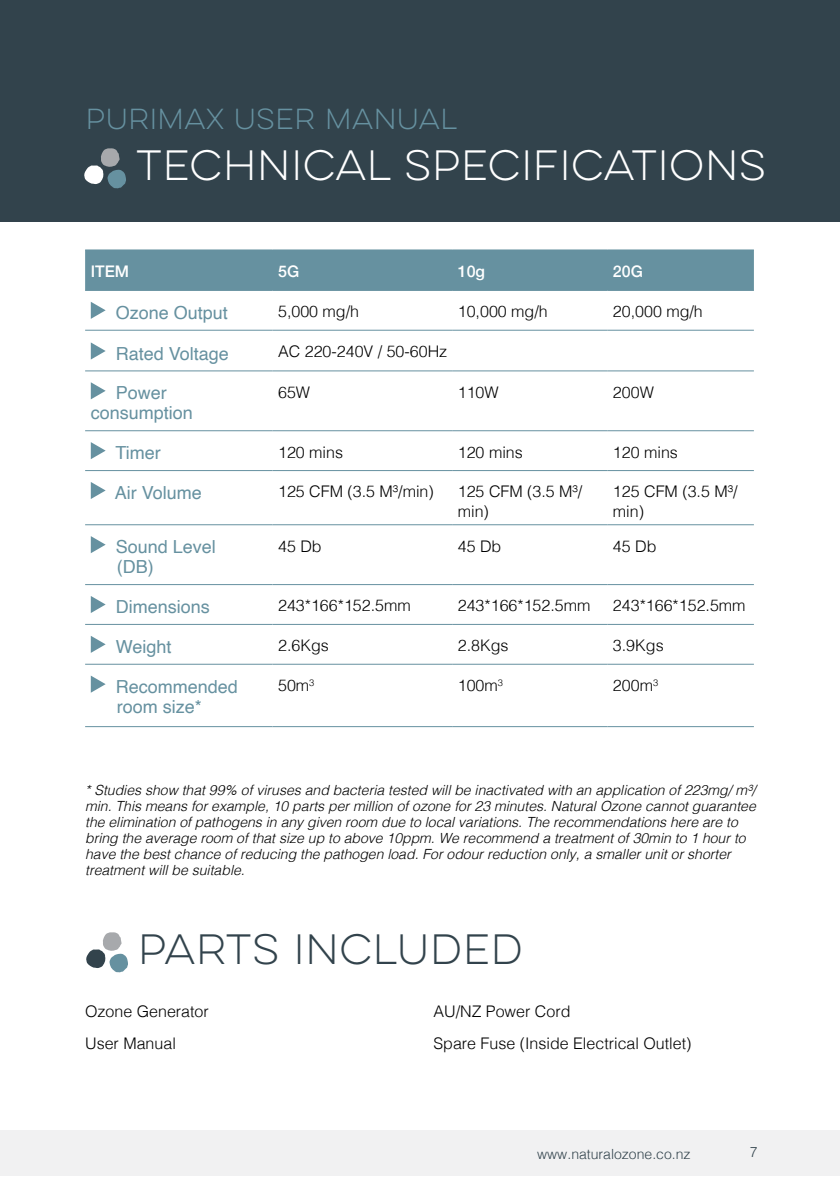
<style>
.page{position:relative;width:840px;height:1191px;background:#fff}
.page>*{position:absolute;margin:0;border:0;box-sizing:border-box;transform-origin:0 0}
.t1{font:38px "Lulo Clean One";letter-spacing:-.18em;color:#fff}
.t2{font:38px "Lulo Clean One";letter-spacing:-.18em;color:#32434c}
.t3{font:26px "Lulo Clean One";letter-spacing:-.18em;color:#6691a0}
.t4{font:18px/20px "Helvetica";color:#6691a0}
.t5{font:300 16px/20px "Helvetica";color:#000}
.t6{font:500 16px "Helvetica Neue";color:#fff}
.t7{font:italic 300 14px/16px "Helvetica";color:#000}
.t8{font:300 14px "Helvetica";color:#32434c}
</style>
<div class="page">
<div style="left:0;top:1130px;width:839px;height:45px;background:#f1f1f2"></div>
<div style="left:0;top:0;width:839px;height:222px;background:#32434c"></div>
<div style="left:85px;top:250px;width:668px;height:40px;background:#6691a0"></div>
<hr style="left:85px;top:249px;width:187px;height:1px;background:#6691a0">
<hr style="left:272px;top:249px;width:180px;height:1px;background:#6691a0">
<hr style="left:452px;top:249px;width:155px;height:1px;background:#6691a0">
<hr style="left:607px;top:249px;width:146px;height:1px;background:#6691a0">
<hr style="left:85px;top:290px;width:187px;height:1px;background:#6691a0">
<hr style="left:272px;top:290px;width:180px;height:1px;background:#6691a0">
<hr style="left:452px;top:290px;width:155px;height:1px;background:#6691a0">
<hr style="left:607px;top:290px;width:146px;height:1px;background:#6691a0">
<hr style="left:85px;top:330px;width:187px;height:1px;background:#6691a0">
<hr style="left:272px;top:330px;width:180px;height:1px;background:#6691a0">
<hr style="left:452px;top:330px;width:155px;height:1px;background:#6691a0">
<hr style="left:607px;top:330px;width:146px;height:1px;background:#6691a0">
<hr style="left:85px;top:370px;width:187px;height:1px;background:#6691a0">
<hr style="left:272px;top:370px;width:180px;height:1px;background:#6691a0">
<hr style="left:452px;top:370px;width:155px;height:1px;background:#6691a0">
<hr style="left:607px;top:370px;width:146px;height:1px;background:#6691a0">
<hr style="left:85px;top:430px;width:187px;height:1px;background:#6691a0">
<hr style="left:272px;top:430px;width:180px;height:1px;background:#6691a0">
<hr style="left:452px;top:430px;width:155px;height:1px;background:#6691a0">
<hr style="left:607px;top:430px;width:146px;height:1px;background:#6691a0">
<hr style="left:85px;top:470px;width:187px;height:1px;background:#6691a0">
<hr style="left:272px;top:470px;width:180px;height:1px;background:#6691a0">
<hr style="left:452px;top:470px;width:155px;height:1px;background:#6691a0">
<hr style="left:607px;top:470px;width:146px;height:1px;background:#6691a0">
<hr style="left:85px;top:524px;width:187px;height:1px;background:#6691a0">
<hr style="left:272px;top:524px;width:180px;height:1px;background:#6691a0">
<hr style="left:452px;top:524px;width:155px;height:1px;background:#6691a0">
<hr style="left:607px;top:524px;width:146px;height:1px;background:#6691a0">
<hr style="left:85px;top:584px;width:187px;height:1px;background:#6691a0">
<hr style="left:272px;top:584px;width:180px;height:1px;background:#6691a0">
<hr style="left:452px;top:584px;width:155px;height:1px;background:#6691a0">
<hr style="left:607px;top:584px;width:146px;height:1px;background:#6691a0">
<hr style="left:85px;top:624px;width:187px;height:1px;background:#6691a0">
<hr style="left:272px;top:624px;width:180px;height:1px;background:#6691a0">
<hr style="left:452px;top:624px;width:155px;height:1px;background:#6691a0">
<hr style="left:607px;top:624px;width:146px;height:1px;background:#6691a0">
<hr style="left:85px;top:663px;width:187px;height:1px;background:#6691a0">
<hr style="left:272px;top:663px;width:180px;height:1px;background:#6691a0">
<hr style="left:452px;top:663px;width:155px;height:1px;background:#6691a0">
<hr style="left:607px;top:663px;width:146px;height:1px;background:#6691a0">
<hr style="left:85px;top:726px;width:187px;height:1px;background:#6691a0">
<hr style="left:272px;top:726px;width:180px;height:1px;background:#6691a0">
<hr style="left:452px;top:726px;width:155px;height:1px;background:#6691a0">
<hr style="left:607px;top:726px;width:146px;height:1px;background:#6691a0">
<svg style="left:91px;top:302px;width:15px;height:17px"></svg>
<svg style="left:91px;top:342px;width:15px;height:17px"></svg>
<svg style="left:91px;top:382px;width:15px;height:17px"></svg>
<svg style="left:91px;top:442px;width:15px;height:17px"></svg>
<svg style="left:91px;top:482px;width:15px;height:17px"></svg>
<svg style="left:91px;top:536px;width:15px;height:17px"></svg>
<svg style="left:91px;top:596px;width:15px;height:17px"></svg>
<svg style="left:91px;top:636px;width:15px;height:17px"></svg>
<svg style="left:91px;top:675px;width:15px;height:17px"></svg>
<svg style="left:84px;top:148px;width:42px;height:40px"></svg>
<svg style="left:86px;top:932px;width:42px;height:40px"></svg>
<h2 class="t3" style="left:86px;top:100px;width:378px">PURIMAX USER MANUAL</h2>
<h1 class="t1" style="left:136px;top:139px;width:638px">TECHNICAL SPECIFICATIONS</h1>
<p class="t6" style="left:91px;top:258px;width:40px">ITEM</p>
<p class="t6" style="left:278px;top:258px;width:23px">5G</p>
<p class="t6" style="left:457px;top:258px;width:29px">10g</p>
<p class="t6" style="left:612px;top:258px;width:31px">20G</p>
<p class="t4" style="left:116px;top:303px;width:114px">Ozone Output</p>
<p class="t5" style="left:278px;top:300px;width:82px">5,000 mg/h</p>
<p class="t5" style="left:457px;top:300px;width:91px">10,000 mg/h</p>
<p class="t5" style="left:612px;top:300px;width:91px">20,000 mg/h</p>
<p class="t4" style="left:116px;top:344px;width:115px">Rated Voltage</p>
<p class="t5" style="left:278px;top:340px;width:170px">AC 220-240V / 50-60Hz</p>
<p class="t4" style="left:91px;top:383px;width:104px;text-align:center">Power consumption</p>
<p class="t5" style="left:278px;top:381px;width:34px">65W</p>
<p class="t5" style="left:457px;top:381px;width:42px">110W</p>
<p class="t5" style="left:612px;top:381px;width:42px">200W</p>
<p class="t4" style="left:115px;top:443px;width:47px">Timer</p>
<p class="t5" style="left:278px;top:441px;width:66px">120 mins</p>
<p class="t5" style="left:457px;top:441px;width:66px">120 mins</p>
<p class="t5" style="left:612px;top:441px;width:66px">120 mins</p>
<p class="t4" style="left:115px;top:483px;width:89px">Air Volume</p>
<p class="t5" style="left:278px;top:480px;width:157px">125 CFM (3.5 M³/min)</p>
<p class="t5" style="left:457px;top:480px;width:126px">125 CFM (3.5 M³/ min)</p>
<p class="t5" style="left:612px;top:480px;width:126px">125 CFM (3.5 M³/ min)</p>
<p class="t4" style="left:116px;top:537px;width:102px">Sound Level (DB)</p>
<p class="t5" style="left:278px;top:535px;width:45px">45 Db</p>
<p class="t5" style="left:457px;top:535px;width:45px">45 Db</p>
<p class="t5" style="left:612px;top:535px;width:45px">45 Db</p>
<p class="t4" style="left:116px;top:597px;width:96px">Dimensions</p>
<p class="t5" style="left:278px;top:594px;width:134px">243*166*152.5mm</p>
<p class="t5" style="left:457px;top:594px;width:134px">243*166*152.5mm</p>
<p class="t5" style="left:612px;top:594px;width:134px">243*166*152.5mm</p>
<p class="t4" style="left:116px;top:637px;width:57px">Weight</p>
<p class="t5" style="left:278px;top:634px;width:52px">2.6Kgs</p>
<p class="t5" style="left:457px;top:634px;width:52px">2.8Kgs</p>
<p class="t5" style="left:612px;top:634px;width:52px">3.9Kgs</p>
<p class="t4" style="left:116px;top:677px;width:124px">Recommended room size*</p>
<p class="t5" style="left:278px;top:674px;width:38px">50m<sup>3</sup></p>
<p class="t5" style="left:457px;top:674px;width:47px">100m<sup>3</sup></p>
<p class="t5" style="left:612px;top:674px;width:47px">200m<sup>3</sup></p>
<p class="t7" style="left:85px;top:781px;width:671px">* Studies show that 99% of viruses and bacteria tested will be inactivated with an application of 223mg/ m³/ min. This means for example, 10 parts per million of ozone for 23 minutes. Natural Ozone cannot guarantee the elimination of pathogens in any given room due to local variations. The recommendations here are to bring the average room of that size up to above 10ppm. We recommend a treatment of 30min to 1 hour to have the best chance of reducing the pathogen load. For odour reduction only, a smaller unit or shorter treatment will be suitable.</p>
<h1 class="t2" style="left:138px;top:923px;width:393px">PARTS INCLUDED</h1>
<p class="t5" style="left:85px;top:995px;width:125px;line-height:31.4px">Ozone Generator<br>User Manual</p>
<p class="t5" style="left:433px;top:995px;width:259px;line-height:31.4px">AU/NZ Power Cord<br>Spare Fuse (Inside Electrical Outlet)</p>
<p class="t8" style="left:536px;top:1142px;width:155px">www.naturalozone.co.nz</p>
<p class="t8" style="left:749px;top:1140px;width:9px">7</p>
</div>
